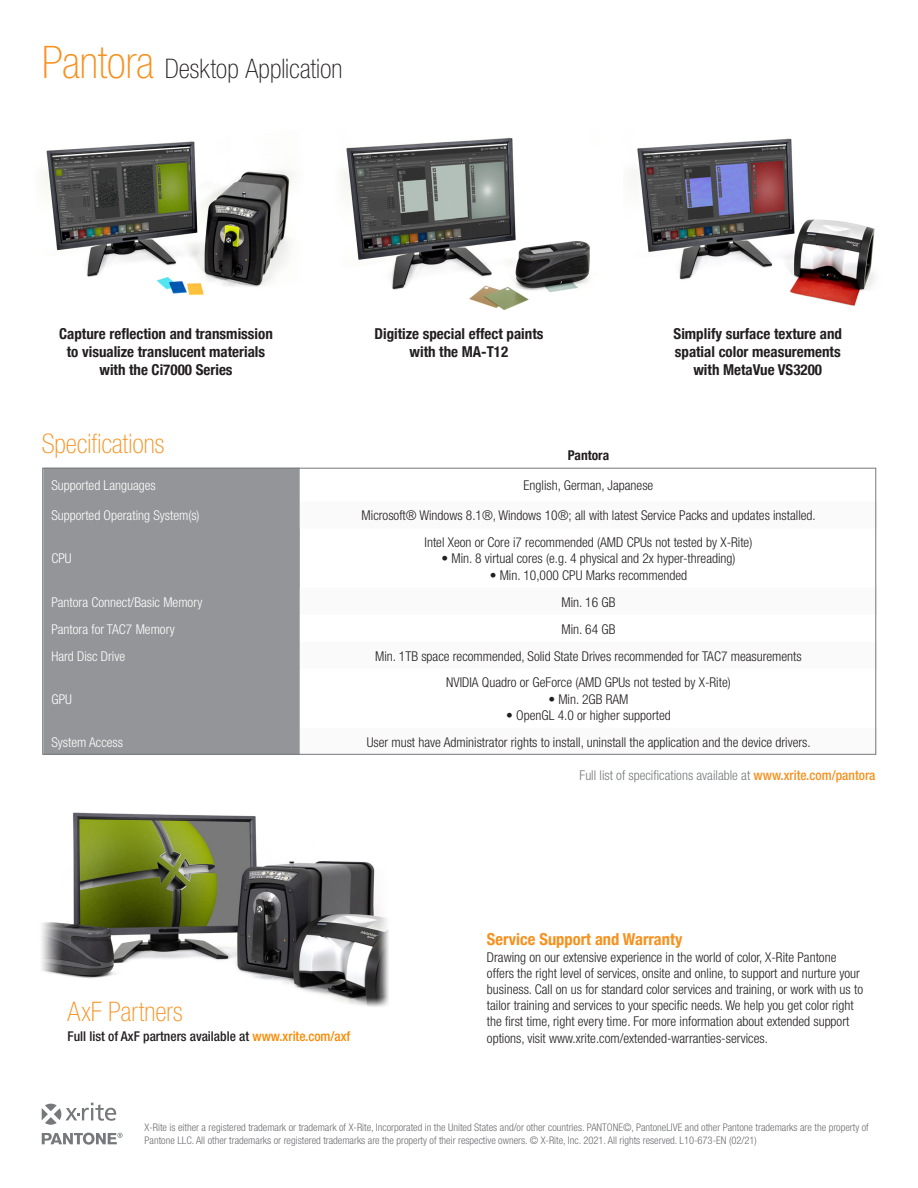
<style>
.page{position:relative;width:918px;height:1188px;background:#fff}
.page>*{position:absolute;margin:0;border:0;box-sizing:border-box;transform-origin:0 0}
.SellSheet-H1__title{font:100 condensed 27px "Helvetica Neue";letter-spacing:-.005em;color:#231f20}
.t1{font:100 condensed 27px "Helvetica Neue";color:#f6911e}
.t2{font:700 condensed 16.5px "Helvetica Neue";color:#f6911e}
.SellSheet-Body{font:700 condensed 15px/18px "Helvetica Neue";color:#231f20;text-align:center}
.SellSheet-Body-2{font:300 condensed 13.5px/16.2px "Helvetica Neue";color:#231f20}
.t3{font:300 condensed 13.5px "Helvetica Neue";color:#fff}
.t4{font:300 condensed 13.5px "Helvetica Neue";color:#76787b}
.t5{font:500 condensed 13.5px "Helvetica Neue";color:#231f20}
.t6{font:700 condensed 13.5px "Helvetica Neue";color:#231f20}
.t7{font:300 condensed 10.5px/13.5px "Helvetica Neue";color:#6c6d70}
.s1{font-size:45px;color:#f6911e}
.s2{font-weight:500;color:#f6911e}
.s3{color:#fa8900}
</style>
<div class="page">
<img style="left:41px;top:812px;width:348px;height:195px">
<svg style="left:42px;top:1133px;width:81px;height:12px"></svg>
<svg style="left:42px;top:1103px;width:74px;height:22px"></svg>
<div style="left:44px;top:470px;width:256px;height:283px;background:#939598"></div>
<img style="left:632px;top:138px;width:243px;height:168px">
<img style="left:342px;top:137px;width:248px;height:173px">
<img style="left:42px;top:141px;width:251px;height:155px">
<p class="SellSheet-H1__title" style="left:42px;top:53px;width:302px"><span class="s1">Pantora</span> Desktop Application</p>
<p class="SellSheet-Body" style="left:59px;top:324px;width:215px">Capture reflection and transmission to visualize translucent materials with the Ci7000 Series</p>
<p class="t1" style="left:42px;top:429px;width:124px">Specifications</p>
<p class="SellSheet-Body" style="left:374px;top:324px;width:171px">Digitize special effect paints with the MA-T12</p>
<p class="t6" style="left:568px;top:444px;width:43px">Pantora</p>
<p class="SellSheet-Body" style="left:674px;top:324px;width:170px">Simplify surface texture and spatial color measurements with MetaVue VS3200</p>
<p class="t3" style="left:51px;top:477px;width:106px">Supported Languages</p>
<p class="SellSheet-Body-2" style="left:524px;top:477px;width:131px">English, German, Japanese</p>
<p class="t3" style="left:51px;top:508px;width:150px">Supported Operating System(s)</p>
<p class="SellSheet-Body-2" style="left:362px;top:507px;width:456px">Microsoft® Windows 8.1®, Windows 10®; all with latest Service Packs and updates installed.</p>
<p class="t3" style="left:51px;top:551px;width:22px">CPU</p>
<p class="SellSheet-Body-2" style="left:425px;top:534px;width:329px">Intel Xeon or Core i7 recommended (AMD CPUs not tested by X-Rite)</p>
<p class="SellSheet-Body-2" style="left:441px;top:551px;width:296px">• Min. 8 virtual cores (e.g. 4 physical and 2x hyper-threading)</p>
<p class="SellSheet-Body-2" style="left:490px;top:567px;width:199px">• Min. 10,000 CPU Marks recommended</p>
<p class="t3" style="left:51px;top:594px;width:152px">Pantora Connect/Basic Memory</p>
<p class="SellSheet-Body-2" style="left:562px;top:594px;width:55px">Min. 16 GB</p>
<p class="t3" style="left:51px;top:621px;width:125px">Pantora for TAC7 Memory</p>
<p class="SellSheet-Body-2" style="left:562px;top:621px;width:55px">Min. 64 GB</p>
<p class="t3" style="left:51px;top:648px;width:75px">Hard Disc Drive</p>
<p class="SellSheet-Body-2" style="left:375px;top:648px;width:428px">Min. 1TB space recommended, Solid State Drives recommended for TAC7 measurements</p>
<p class="t3" style="left:51px;top:691px;width:22px">GPU</p>
<p class="SellSheet-Body-2" style="left:446px;top:675px;width:286px">NVIDIA Quadro or GeForce (AMD GPUs not tested by X-Rite)</p>
<p class="SellSheet-Body-2" style="left:548px;top:691px;width:82px">• Min. 2GB RAM</p>
<p class="SellSheet-Body-2" style="left:506px;top:707px;width:166px">• OpenGL 4.0 or higher supported</p>
<p class="t3" style="left:51px;top:734px;width:73px">System Access</p>
<p class="SellSheet-Body-2" style="left:367px;top:734px;width:446px">User must have Administrator rights to install, uninstall the application and the device drivers.</p>
<p class="t4" style="left:580px;top:767px;width:297px">Full list of specifications available at <span class="s2">www.xrite.com/pantora</span></p>
<p class="t1" style="left:68px;top:996px;width:117px">AxF Partners</p>
<p class="t5" style="left:68px;top:1029px;width:284px">Full list of AxF partners available at <span class="s3">www.xrite.com/axf</span></p>
<p class="t2" style="left:487px;top:926px;width:197px">Service Support and Warranty</p>
<p class="SellSheet-Body-2" style="left:487px;top:949px;width:378px">Drawing on our extensive experience in the world of color, X-Rite Pantone offers the right level of services, onsite and online, to support and nurture your business. Call on us for standard color services and training, or work with us to tailor training and services to your specific needs. We help you get color right the first time, right every time. For more information about extended support options, visit www.xrite.com/extended-warranties-services.</p>
<p class="t7" style="left:145px;top:1120px;width:726px">X-Rite is either a registered trademark or trademark of X-Rite, Incorporated in the United States and/or other countries. PANTONE©, PantoneLIVE and other Pantone trademarks are the property of<br>Pantone LLC. All other trademarks or registered trademarks are the property of their respective owners. © X-Rite, Inc. 2021. All rights reserved. L10-673-EN (02/21)</p>
</div>
